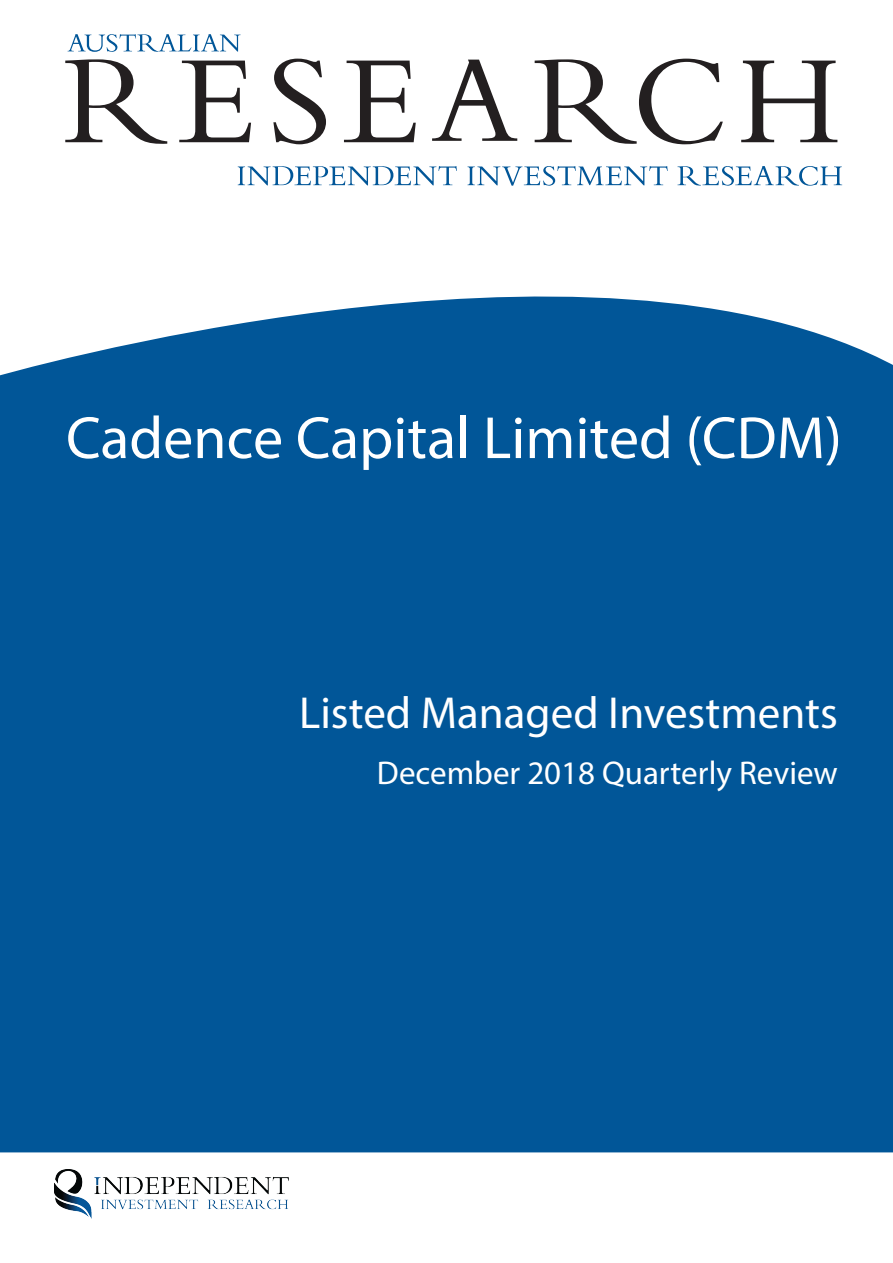
<style>
.page{position:relative;width:893px;height:1263px;background:#fff}
.page>*{position:absolute;margin:0;border:0;box-sizing:border-box;transform-origin:0 0}
.Header_1{font:60px "Myriad Pro";color:#fff}
.Header_1-2{font:45px "Myriad Pro";color:#fff}
.Header_1-3{font:33px "Myriad Pro";color:#fff}
</style>
<div class="page">
<svg style="left:68px;top:34px;width:173px;height:18px"></svg>
<svg style="left:65px;top:59px;width:102px;height:85px"></svg>
<svg style="left:179px;top:61px;width:72px;height:81px"></svg>
<svg style="left:273px;top:59px;width:53px;height:85px"></svg>
<svg style="left:344px;top:61px;width:72px;height:81px"></svg>
<svg style="left:535px;top:59px;width:188px;height:86px"></svg>
<svg style="left:741px;top:61px;width:96px;height:81px"></svg>
<svg style="left:432px;top:60px;width:85px;height:81px"></svg>
<svg style="left:238px;top:166px;width:219px;height:19px"></svg>
<svg style="left:467px;top:166px;width:201px;height:20px"></svg>
<svg style="left:677px;top:166px;width:165px;height:20px"></svg>
<div style="left:0;top:296px;width:893px;height:856px;background:#015698"></div>
<img style="left:54px;top:1169px;width:234px;height:49px">
<p class="Header_1" style="left:66px;top:401px;width:777px">Cadence Capital Limited (CDM)</p>
<p class="Header_1-2" style="left:299px;top:685px;width:540px">Listed Managed Investments</p>
<p class="Header_1-3" style="left:377px;top:753px;width:462px">December 2018 Quarterly Review</p>
</div>
